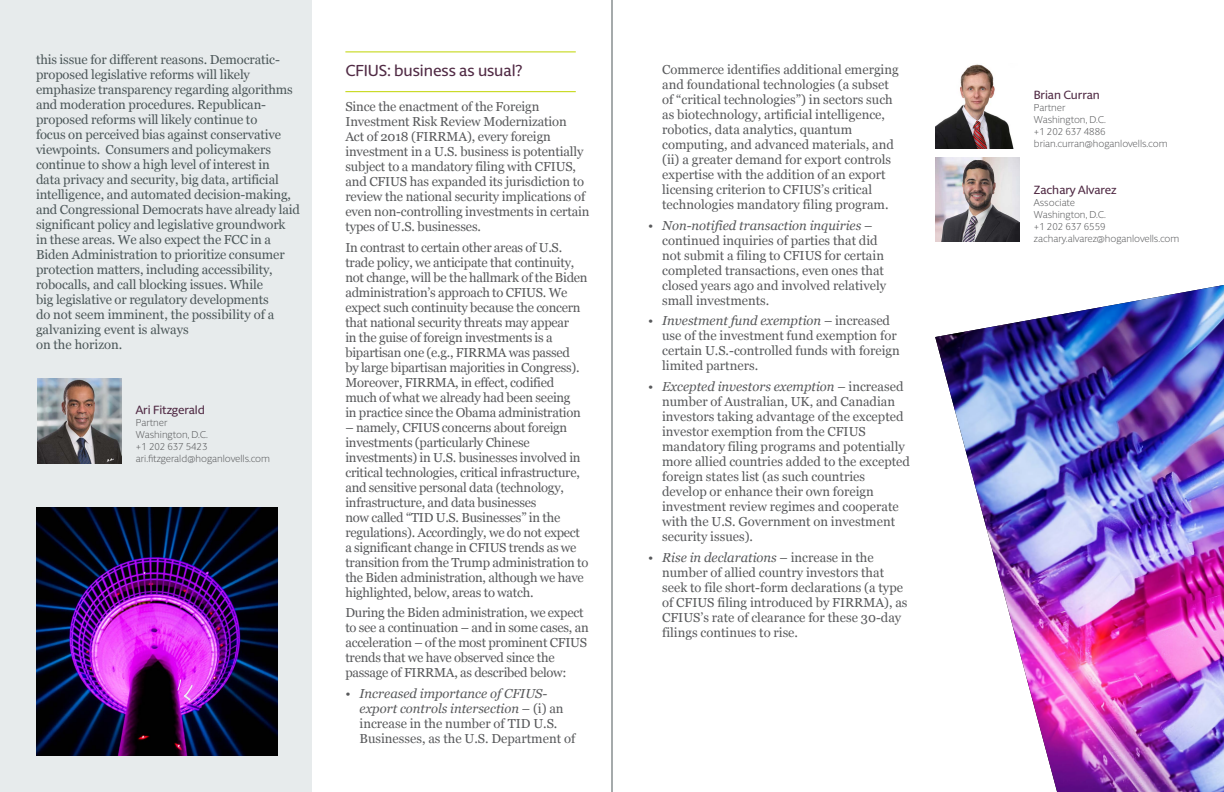
<style>
.page{position:relative;width:1224px;height:792px;background:#fff}
.page>*{position:absolute;margin:0;border:0;box-sizing:border-box;transform-origin:0 0}
.t1{font:500 16px "Berlingske Sans Round";letter-spacing:-.005em;color:#512b45}
.t2{font:13px/15px "Georgia";letter-spacing:-.01em;color:#58595b}
.t3{font:13px/15px "Georgia";letter-spacing:-.01em;color:#4c5759}
.t4{font:500 12px "Berlingske Sans Round";color:#512b45}
.t5{font:300 10px/12px "Berlingske Sans Round";color:#58595b}
.s1{font-style:italic}
</style>
<div class="page">
<div style="left:0;top:0;width:312px;height:792px;background:#e7ebec"></div>
<hr style="left:345px;top:91px;width:231px;height:1px;background:#c0d400">
<hr style="left:345px;top:51px;width:231px;height:1px;background:#c0d400">
<img style="left:935px;top:64px;width:79px;height:84px">
<img style="left:935px;top:157px;width:85px;height:85px">
<img style="left:37px;top:379px;width:85px;height:84px">
<img style="left:36px;top:508px;width:241px;height:248px">
<img style="left:935px;top:285px;width:289px;height:507px">
<hr style="left:612px;top:0;width:1px;height:792px;background:#4c5759">
<p class="t3" style="left:36px;top:51px;width:265px">this issue for different reasons. Democratic&shy;proposed legislative reforms will likely emphasize transparency regarding algorithms and moderation procedures. Republican&shy;proposed reforms will likely continue to<br>focus on perceived bias against conservative viewpoints. Consumers and policymakers continue to show a high level of interest in<br>data privacy and security, big data, artificial intelligence, and automated decision-making, and Congressional Democrats have already laid significant policy and legislative groundwork in these areas. We also expect the FCC in a Biden Administration to prioritize consumer protection matters, including accessibility, robocalls, and call blocking issues. While<br>big legislative or regulatory developments<br>do not seem imminent, the possibility of a galvanizing event is always<br>on the horizon.</p>
<p class="t2" style="left:662px;top:61px;width:238px">Commerce identifies additional emerging and foundational technologies (a subset of “critical technologies”) in sectors such as biotechnology, artificial intelligence, robotics, data analytics, quantum computing, and advanced materials, and (ii) a greater demand for export controls expertise with the addition of an export licensing criterion to CFIUS’s critical technologies mandatory filing program.</p>
<p class="t1" style="left:345px;top:60px;width:179px">CFIUS: business as usual?</p>
<p class="t2" style="left:345px;top:99px;width:246px">Since the enactment of the Foreign Investment Risk Review Modernization<br>Act of 2018 (FIRRMA), every foreign investment in a U.S. business is potentially subject to a mandatory filing with CFIUS, and CFIUS has expanded its jurisdiction to review the national security implications of even non-controlling investments in certain types of U.S. businesses.</p>
<p class="t2" style="left:345px;top:239px;width:244px">In contrast to certain other areas of U.S. trade policy, we anticipate that continuity, not change, will be the hallmark of the Biden administration’s approach to CFIUS. We expect such continuity because the concern that national security threats may appear<br>in the guise of foreign investments is a bipartisan one (e.g., FIRRMA was passed<br>by large bipartisan majorities in Congress).<br>Moreover, FIRRMA, in effect, codified much of what we already had been seeing<br>in practice since the Obama administration</p>
<p class="t2" style="left:345px;top:419px;width:244px">– namely, CFIUS concerns about foreign investments (particularly Chinese investments) in U.S. businesses involved in critical technologies, critical infrastructure, and sensitive personal data (technology, infrastructure, and data businesses<br>now called “TID U.S. Businesses” in the regulations). Accordingly, we do not expect a significant change in CFIUS trends as we transition from the Trump administration to the Biden administration, although we have highlighted, below, areas to watch.</p>
<p class="t2" style="left:345px;top:605px;width:245px">During the Biden administration, we expect to see a continuation – and in some cases, an acceleration – of the most prominent CFIUS trends that we have observed since the passage of FIRRMA, as described below:</p>
<p class="t2" style="left:360px;top:686px;width:217px;text-indent:-14px"><span class="s1">• Increased importance of CFIUS&shy;export controls intersection</span> – (i) an increase in the number of TID U.S.<br>Businesses, as the U.S. Department of</p>
<p class="t2" style="left:662px;top:217px;width:226px;text-indent:-14px"><span class="s1">• Non-notified transaction inquiries</span> – continued inquiries of parties that did not submit a filing to CFIUS for certain completed transactions, even ones that closed years ago and involved relatively small investments.</p>
<p class="t2" style="left:662px;top:313px;width:239px;text-indent:-14px"><span class="s1">• Investment fund exemption</span> – increased use of the investment fund exemption for certain U.S.-controlled funds with foreign limited partners.</p>
<p class="t2" style="left:662px;top:378px;width:249px;text-indent:-14px"><span class="s1">• Excepted investors exemption</span> – increased number of Australian, UK, and Canadian investors taking advantage of the excepted investor exemption from the CFIUS mandatory filing programs and potentially more allied countries added to the excepted foreign states list (as such countries develop or enhance their own foreign investment review regimes and cooperate with the U.S. Government on investment security issues).</p>
<p class="t2" style="left:662px;top:549px;width:247px;text-indent:-14px"><span class="s1">• Rise in declarations</span> – increase in the number of allied country investors that seek to file short-form declarations (a type of CFIUS filing introduced by FIRRMA), as CFIUS’s rate of clearance for these 30-day filings continues to rise.</p>
<p class="t4" style="left:136px;top:402px;width:71px">Ari Fitzgerald</p>
<p class="t5" style="left:136px;top:417px;width:136px">Partner<br>Washington, D.C.<br>+1 202 637 5423 ari.fitzgerald@hoganlovells.com</p>
<p class="t4" style="left:1034px;top:86px;width:67px">Brian Curran</p>
<p class="t5" style="left:1034px;top:101px;width:135px">Partner<br>Washington, D.C.<br>+1 202 637 4886 brian.curran@hoganlovells.com</p>
<p class="t4" style="left:1034px;top:181px;width:84px">Zachary Alvarez</p>
<p class="t5" style="left:1034px;top:196px;width:147px">Associate<br>Washington, D.C.<br>+1 202 637 6559 zachary.alvarez@hoganlovells.com</p>
</div>
